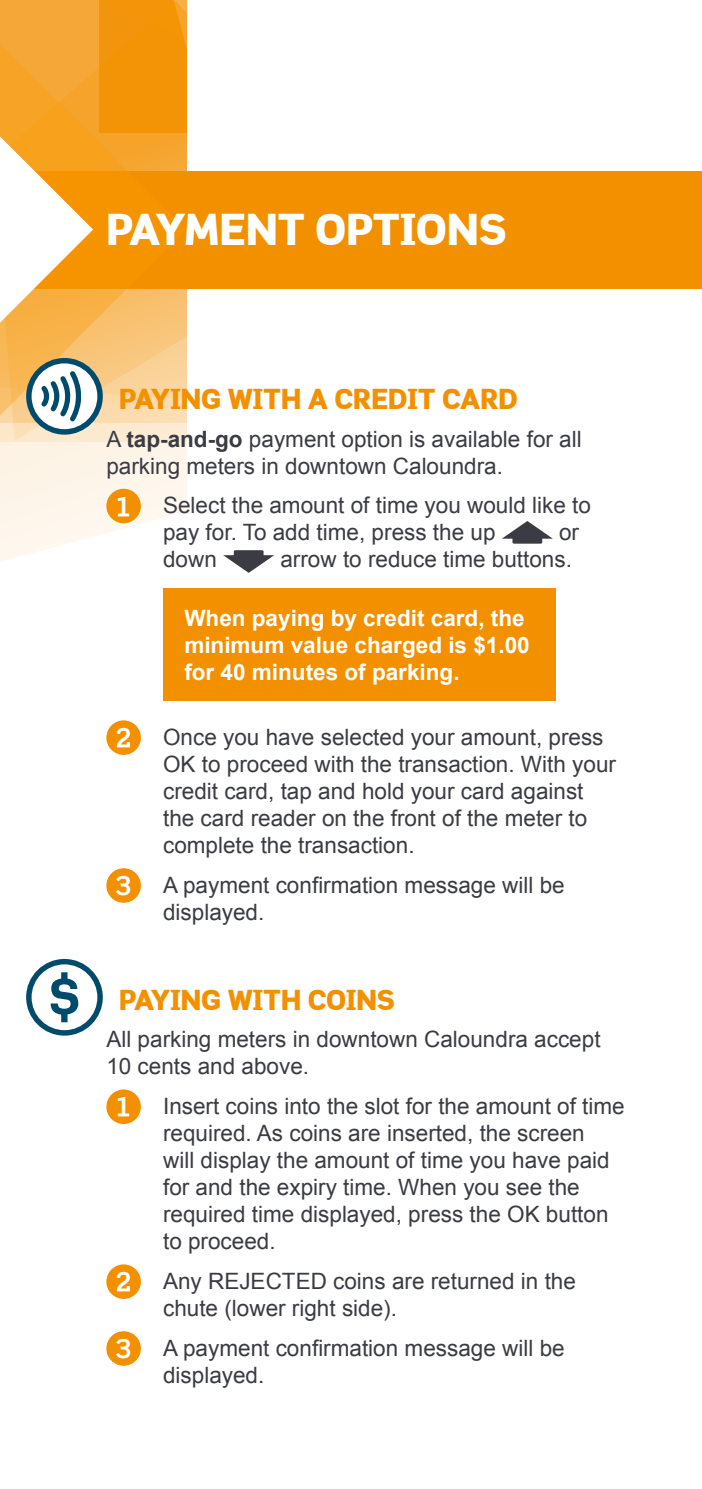
<style>
.page{position:relative;width:702px;height:1489px;background:#fff}
.page>*{position:absolute;margin:0;border:0;box-sizing:border-box;transform-origin:0 0}
.t1{font:900 42.5px "Scene Alt";color:#fff}
.t2{font:900 27.5px "Scene Alt";color:#f39000}
.t3{font:22.5px/27px "Arial";color:#3b3c43}
.t4{font:700 22.5px/27px "Arial";color:#fff}
.s1{font-weight:700}
.s2{font-family:"Scene Alt";font-weight:700;font-size:26px;color:#fff}
</style>
<div class="page">
<div style="left:0;top:171px;width:702px;height:117px;background:#f39000"></div>
<svg style="left:0;top:0;width:186px;height:561px"></svg>
<svg style="left:0;top:136px;width:93px;height:186px"></svg>
<div style="left:106px;top:488px;width:35px;height:35px;background:#f39000;border-radius:50%"></div>
<svg style="left:502px;top:521px;width:51px;height:22px"></svg>
<svg style="left:223px;top:550px;width:51px;height:23px"></svg>
<div style="left:163px;top:588px;width:392px;height:113px;background:#f39000"></div>
<div style="left:106px;top:720px;width:35px;height:35px;background:#f39000;border-radius:50%"></div>
<div style="left:106px;top:868px;width:35px;height:34px;background:#f39000;border-radius:50%"></div>
<div style="left:106px;top:1089px;width:35px;height:34px;background:#f39000;border-radius:50%"></div>
<div style="left:106px;top:1264px;width:35px;height:34px;background:#f39000;border-radius:50%"></div>
<div style="left:106px;top:1331px;width:35px;height:34px;background:#f39000;border-radius:50%"></div>
<svg style="left:26px;top:358px;width:77px;height:76px"></svg>
<svg style="left:26px;top:958px;width:77px;height:77px"></svg>
<h1 class="t1" style="left:106px;top:202px;width:401px">PAYMENT OPTIONS</h1>
<p class="t2" style="left:119px;top:381px;width:400px">PAYING WITH A CREDIT CARD</p>
<p class="t3" style="left:106px;top:425px;width:477px">A <span class="s1">tap-and-go</span> payment option is available for all parking meters in downtown Caloundra.</p>
<p class="t3" style="left:163px;top:492px;width:429px;text-indent:-48px"><span class="s2">1</span> Select the amount of time you would like to pay for. To add time, press the up</p>
<p class="t3" style="left:559px;top:519px;width:22px">or</p>
<p class="t3" style="left:163px;top:546px;width:55px">down</p>
<p class="t3" style="left:280px;top:546px;width:293px">arrow to reduce time buttons.</p>
<p class="t4" style="left:184px;top:604px;width:347px">When paying by credit card, the minimum value charged is $1.00 for 40 minutes of parking.</p>
<p class="t3" style="left:163px;top:723px;width:454px;text-indent:-48px"><span class="s2">2</span> Once you have selected your amount, press OK to proceed with the transaction. With your credit card, tap and hold your card against the card reader on the front of the meter to complete the transaction.</p>
<p class="t3" style="left:163px;top:871px;width:403px;text-indent:-48px"><span class="s2">3</span> A payment confirmation message will be displayed.</p>
<p class="t2" style="left:119px;top:981px;width:277px">PAYING WITH COINS</p>
<p class="t3" style="left:106px;top:1025px;width:495px">All parking meters in downtown Caloundra accept<br>10 cents and above.</p>
<p class="t3" style="left:163px;top:1092px;width:463px;text-indent:-48px"><span class="s2">1</span> Insert coins into the slot for the amount of time required. As coins are inserted, the screen<br>will display the amount of time you have paid for and the expiry time. When you see the required time displayed, press the OK button to proceed.</p>
<p class="t3" style="left:163px;top:1267px;width:414px;text-indent:-48px"><span class="s2">2</span> Any REJECTED coins are returned in the chute (lower right side).</p>
<p class="t3" style="left:163px;top:1334px;width:403px;text-indent:-48px"><span class="s2">3</span> A payment confirmation message will be displayed.</p>
</div>
